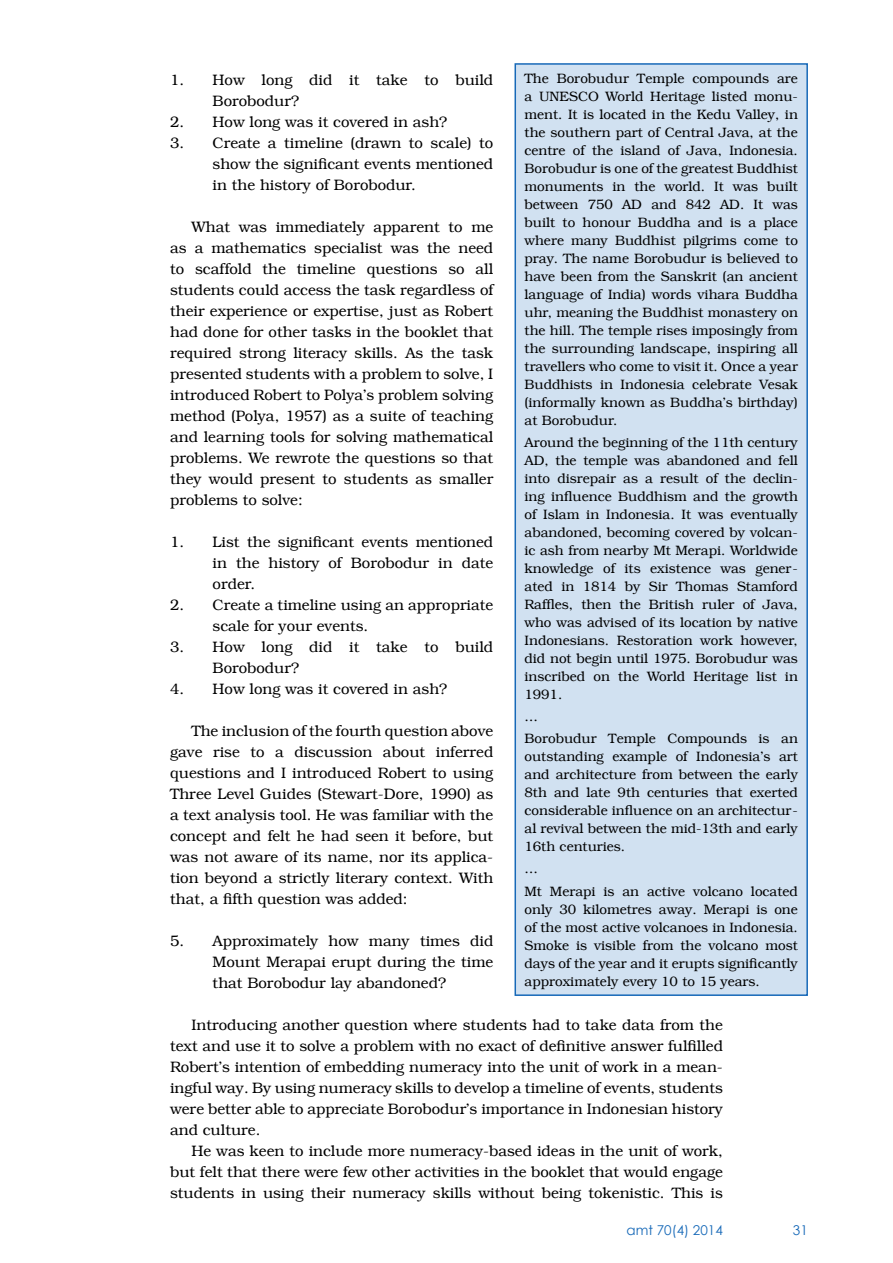
<style>
.page{position:relative;width:893px;height:1263px;background:#fff}
.page>*{position:absolute;margin:0;border:0;box-sizing:border-box;transform-origin:0 0}
.t1{font:300 15px/21px "Bookman LT";color:#000;text-align:justify}
.t2{font:300 13.5px/18px "Bookman LT";color:#000;text-align:justify}
.t3{font:13.5px "Century Gothic";color:#1769b8}
</style>
<div class="page">
<div style="left:515px;top:64px;width:292px;height:931px;background:#d1e1f1"></div>
<div style="left:514px;top:63px;width:294px;height:933px;border:2px solid #1769b8"></div>
<p class="t2" style="left:524px;top:69px;width:275px">The Borobudur Temple compounds are a UNESCO World Heritage listed monu&shy;ment. It is located in the Kedu Valley, in the southern part of Central Java, at the centre of the island of Java, Indonesia.<br>Borobudur is one of the greatest Buddhist monuments in the world. It was built between 750 AD and 842 AD. It was built to honour Buddha and is a place where many Buddhist pilgrims come to pray. The name Borobudur is believed to have been from the Sanskrit (an ancient language of India) words vihara Buddha uhr, meaning the Buddhist monastery on the hill. The temple rises imposingly from the surrounding landscape, inspiring all travellers who come to visit it. Once a year Buddhists in Indonesia celebrate Vesak (informally known as Buddha’s birthday) at Borobudur.</p>
<p class="t2" style="left:524px;top:433px;width:275px">Around the beginning of the 11th century AD, the temple was abandoned and fell into disrepair as a result of the declin&shy;ing influence Buddhism and the growth of Islam in Indonesia. It was eventually abandoned, becoming covered by volcan&shy;ic ash from nearby Mt Merapi. Worldwide knowledge of its existence was gener&shy;ated in 1814 by Sir Thomas Stamford Raffles, then the British ruler of Java, who was advised of its location by native Indonesians. Restoration work however, did not begin until 1975. Borobudur was inscribed on the World Heritage list in 1991.</p>
<p class="t2" style="left:524px;top:705px;width:275px;line-height:22.2px">…<br>Borobudur Temple Compounds is an</p>
<p class="t2" style="left:524px;top:748px;width:275px">outstanding example of Indonesia’s art and architecture from between the early 8th and late 9th centuries that exerted considerable influence on an architectur&shy;al revival between the mid-13th and early 16th centuries.</p>
<p class="t2" style="left:524px;top:858px;width:275px;line-height:22.2px">…<br>Mt Merapi is an active volcano located</p>
<p class="t2" style="left:524px;top:900px;width:275px">only 30 kilometres away. Merapi is one of the most active volcanoes in Indonesia.<br>Smoke is visible from the volcano most days of the year and it erupts significantly approximately every 10 to 15 years.</p>
<p class="t1" style="left:213px;top:69px;width:282px;text-indent:-43px">1. How long did it take to build<br>Borobodur?</p>
<p class="t1" style="left:170px;top:111px;width:279px">2. How long was it covered in ash?</p>
<p class="t1" style="left:213px;top:132px;width:282px;text-indent:-43px">3. Create a timeline (drawn to scale) to show the significant events mentioned in the history of Borobodur.</p>
<p class="t1" style="left:170px;top:216px;width:325px;text-indent:21px">What was immediately apparent to me as a mathematics specialist was the need to scaffold the timeline questions so all students could access the task regardless of their experience or expertise, just as Robert had done for other tasks in the booklet that required strong literacy skills. As the task presented students with a problem to solve, I introduced Robert to Polya’s problem solving method (Polya, 1957) as a suite of teaching and learning tools for solving mathematical problems. We rewrote the questions so that they would present to students as smaller problems to solve:</p>
<p class="t1" style="left:213px;top:531px;width:282px;text-indent:-43px">1. List the significant events mentioned in the history of Borobodur in date order.</p>
<p class="t1" style="left:213px;top:594px;width:282px;text-indent:-43px">2. Create a timeline using an appropriate scale for your events.</p>
<p class="t1" style="left:213px;top:636px;width:282px;text-indent:-43px">3. How long did it take to build<br>Borobodur?</p>
<p class="t1" style="left:170px;top:678px;width:279px">4. How long was it covered in ash?</p>
<p class="t1" style="left:170px;top:720px;width:325px;text-indent:21px">The inclusion of the fourth question above gave rise to a discussion about inferred questions and I introduced Robert to using Three Level Guides (Stewart-Dore, 1990) as a text analysis tool. He was familiar with the concept and felt he had seen it before, but was not aware of its name, nor its applica&shy;tion beyond a strictly literary context. With that, a fifth question was added:</p>
<p class="t1" style="left:213px;top:930px;width:282px;text-indent:-43px">5. Approximately how many times did Mount Merapai erupt during the time that Borobodur lay abandoned?</p>
<p class="t1" style="left:170px;top:1014px;width:554px;text-indent:21px">Introducing another question where students had to take data from the text and use it to solve a problem with no exact of definitive answer fulfilled Robert’s intention of embedding numeracy into the unit of work in a mean&shy;ingful way. By using numeracy skills to develop a timeline of events, students were better able to appreciate Borobodur’s importance in Indonesian history and culture.</p>
<p class="t1" style="left:170px;top:1140px;width:554px;text-indent:21px">He was keen to include more numeracy-based ideas in the unit of work, but felt that there were few other activities in the booklet that would engage students in using their numeracy skills without being tokenistic. This is</p>
<p class="t3" style="left:627px;top:1222px;width:98px">amt 70(4) 2014</p>
<p class="t3" style="left:793px;top:1222px;width:16px">31</p>
</div>
